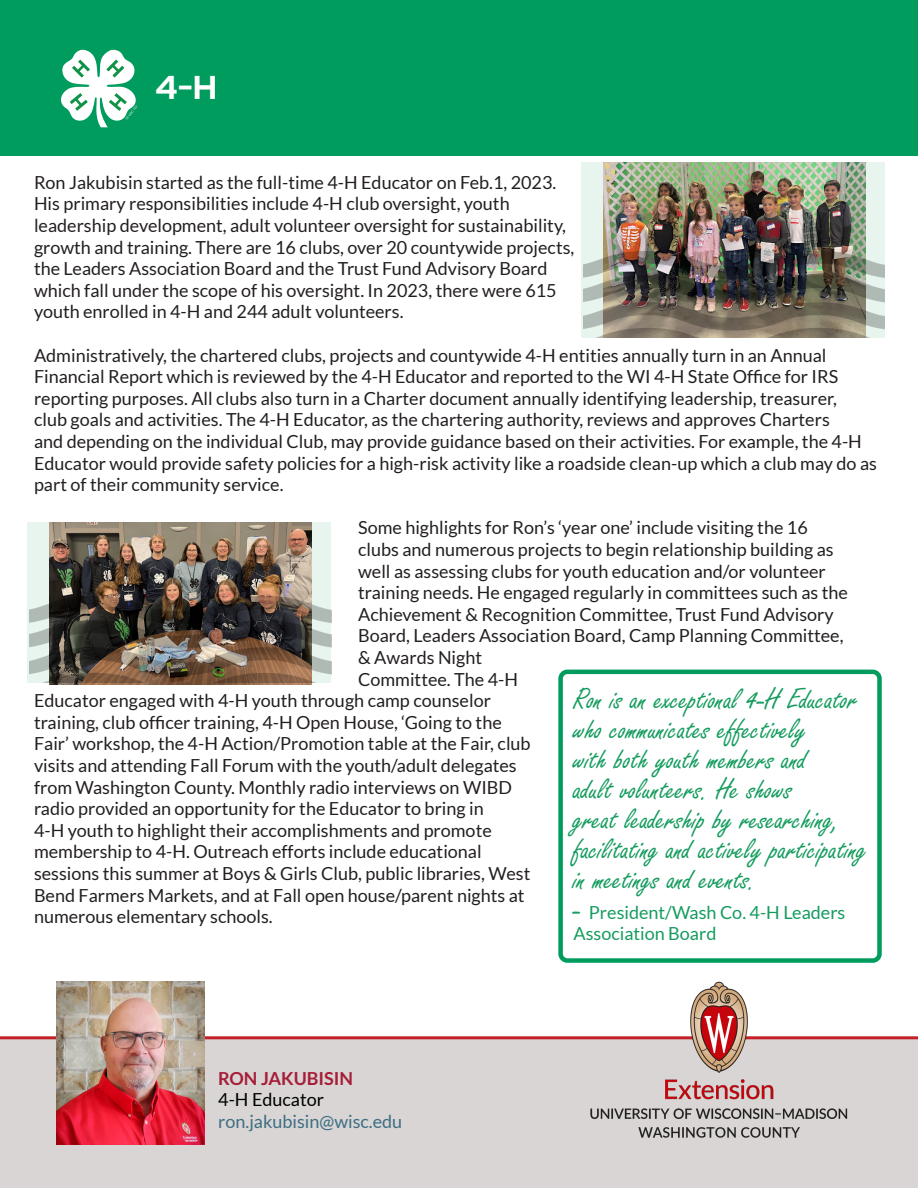
<style>
.page{position:relative;width:918px;height:1188px;background:#fff}
.page>*{position:absolute;margin:0;border:0;box-sizing:border-box;transform-origin:0 0}
.t1{font:700 33px "Red Hat Display";color:#fff}
.t2{font:31.5px/30px "Freestyle Script";color:#159c5e}
.t3{font:18px/21.6px "Lato";color:#231f20}
.t4{font:18px/21.6px "Lato";color:#159c5e}
.t5{font:700 18px/21.6px "Lato";color:#a61d38}
.t6{font:18px "Lato";color:#3e6e83}
.s1{font-family:"Freestyle Script";font-size:31.5px}
.s2{font-weight:400;color:#000}
</style>
<div class="page">
<div style="left:581px;top:162px;width:304px;height:175px;background:#e8f5ef"></div>
<div style="left:0;top:0;width:918px;height:156px;background:#009c5e"></div>
<div style="left:0;top:1036px;width:918px;height:152px;background:#d8d5d4"></div>
<img style="left:56px;top:982px;width:148px;height:162px">
<img style="left:548px;top:982px;width:351px;height:156px">
<img style="left:603px;top:162px;width:262px;height:78px">
<div style="left:558px;top:670px;width:324px;height:293px;border:4px solid #009c5e;border-radius:7px"></div>
<img style="left:583px;top:240px;width:302px;height:97px">
<svg style="left:61px;top:50px;width:76px;height:77px"></svg>
<div style="left:28px;top:522px;width:303px;height:161px;background:#e8f5ef"></div>
<img style="left:50px;top:522px;width:262px;height:162px">
<img style="left:30px;top:586px;width:301px;height:97px">
<p class="t1" style="left:156px;top:66px;width:63px">4-H</p>
<p class="t3" style="left:34px;top:171px;width:542px">Ron Jakubisin started as the full-time 4-H Educator on Feb.1, 2023.<br>His primary responsibilities include 4-H club oversight, youth leadership development, adult volunteer oversight for sustainability, growth and training. There are 16 clubs, over 20 countywide projects, the Leaders Association Board and the Trust Fund Advisory Board which fall under the scope of his oversight. In 2023, there were 615 youth enrolled in 4-H and 244 adult volunteers.</p>
<p class="t3" style="left:34px;top:344px;width:844px">Administratively, the chartered clubs, projects and countywide 4-H entities annually turn in an Annual Financial Report which is reviewed by the 4-H Educator and reported to the WI 4-H State Office for IRS reporting purposes. All clubs also turn in a Charter document annually identifying leadership, treasurer,<br>club goals and activities. The 4-H Educator, as the chartering authority, reviews and approves Charters<br>and depending on the individual Club, may provide guidance based on their activities. For example, the 4-H Educator would provide safety policies for a high-risk activity like a roadside clean-up which a club may do as part of their community service.</p>
<p class="t3" style="left:358px;top:517px;width:451px">Some highlights for Ron’s ‘year one’ include visiting the 16</p>
<p class="t3" style="left:358px;top:539px;width:477px">clubs and numerous projects to begin relationship building as</p>
<p class="t3" style="left:358px;top:560px;width:469px">well as assessing clubs for youth education and/or volunteer</p>
<p class="t3" style="left:358px;top:582px;width:491px">training needs. He engaged regularly in committees such as the</p>
<p class="t3" style="left:358px;top:603px;width:477px">Achievement &amp; Recognition Committee, Trust Fund Advisory</p>
<p class="t3" style="left:358px;top:625px;width:487px">Board, Leaders Association Board, Camp Planning Committee,</p>
<p class="t3" style="left:358px;top:647px;width:126px">&amp; Awards Night</p>
<p class="t3" style="left:358px;top:668px;width:161px">Committee. The 4-H</p>
<p class="t3" style="left:34px;top:690px;width:458px">Educator engaged with 4-H youth through camp counselor</p>
<p class="t3" style="left:34px;top:711px;width:469px">training, club officer training, 4-H Open House, ‘Going to the</p>
<p class="t3" style="left:34px;top:733px;width:498px">Fair’ workshop, the 4-H Action/Promotion table at the Fair, club</p>
<p class="t3" style="left:34px;top:755px;width:484px">visits and attending Fall Forum with the youth/adult delegates</p>
<p class="t3" style="left:34px;top:776px;width:480px">from Washington County. Monthly radio interviews on WIBD</p>
<p class="t3" style="left:34px;top:798px;width:451px">radio provided an opportunity for the Educator to bring in</p>
<p class="t3" style="left:34px;top:819px;width:459px">4-H youth to highlight their accomplishments and promote</p>
<p class="t3" style="left:34px;top:841px;width:449px">membership to 4-H. Outreach efforts include educational</p>
<p class="t3" style="left:34px;top:863px;width:498px">sessions this summer at Boys &amp; Girls Club, public libraries, West</p>
<p class="t3" style="left:34px;top:884px;width:492px">Bend Farmers Markets, and at Fall open house/parent nights at</p>
<p class="t3" style="left:34px;top:906px;width:240px">numerous elementary schools.</p>
<p class="t2" style="left:573px;top:685px;width:295px">Ron is an exceptional 4-H Educator who communicates effectively<br>with both youth members and<br>adult volunteers. He shows<br>great leadership by researching, facilitating and actively participating in meetings and events.</p>
<p class="t4" style="left:573px;top:901px;width:273px"><span class="s1">-</span> President/Wash Co. 4-H Leaders<br>Association Board</p>
<p class="t5" style="left:218px;top:1067px;width:136px">RON JAKUBISIN<br><span class="s2">4-H Educator</span></p>
<p class="t6" style="left:218px;top:1111px;width:186px">ron.jakubisin@wisc.edu</p>
</div>
